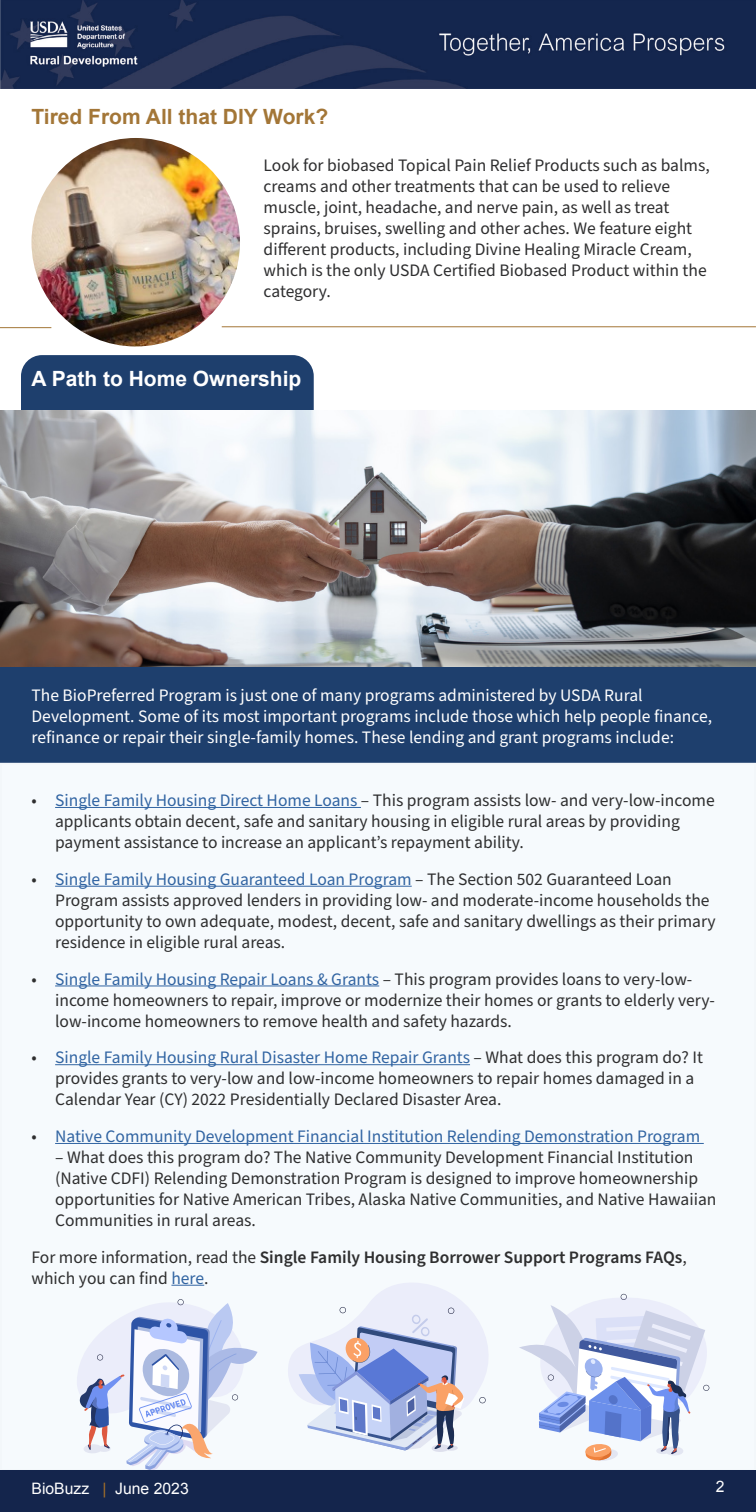
<style>
.page{position:relative;width:756px;height:1512px;background:#fff}
.page>*{position:absolute;margin:0;border:0;box-sizing:border-box;transform-origin:0 0}
.t1{font:700 21px "Arial";color:#a37637}
.t2{font:700 21px "Arial";color:#fff}
.t3{font:17.5px/21px "Source Sans Pro";color:#2e2e2f}
.t4{font:17.5px/21px "Source Sans Pro";color:#fff}
.t5{font:600 17.5px/21px "Source Sans Pro";color:#2e2e2f}
.t6{font:17.5px "Source Sans Pro";color:#3164a2}
.t7{font:15.75px "Arial";color:#fff}
.s1{color:#3164a2}
.s2{color:#2e2e2f}
.s3{font-weight:400}
.s4{font-weight:400;color:#3164a2}
.s5{color:#a47029}
</style>
<div class="page">
<div style="left:0;top:667px;width:756px;height:96px;background:#1e3f6d"></div>
<div style="left:21px;top:355px;width:293px;height:56px;background:#1e3f6d"></div>
<div style="left:1px;top:764px;width:754px;height:706px;background:#f6fafd"></div>
<img style="left:0;top:0;width:756px;height:89px">
<hr style="left:55px;top:807px;width:306px;height:1px;background:#3164a2">
<hr style="left:55px;top:886px;width:357px;height:1px;background:#3164a2">
<hr style="left:55px;top:986px;width:324px;height:1px;background:#3164a2">
<hr style="left:55px;top:1064px;width:415px;height:1px;background:#3164a2">
<hr style="left:55px;top:1143px;width:649px;height:1px;background:#3164a2">
<hr style="left:171px;top:1285px;width:33px;height:1px;background:#3164a2">
<img style="left:32px;top:138px;width:208px;height:208px;border-radius:104px">
<hr style="left:222px;top:326px;width:534px;height:1px;background:#a37637">
<img style="left:0;top:411px;width:756px;height:256px">
<hr style="left:0;top:327px;width:51px;height:1px;background:#a37637">
<svg style="left:77px;top:1299px;width:181px;height:171px"></svg>
<svg style="left:288px;top:1283px;width:200px;height:169px"></svg>
<svg style="left:519px;top:1293px;width:191px;height:168px"></svg>
<div style="left:0;top:1470px;width:755px;height:41px;background:#14254c"></div>
<p class="t1" style="left:32px;top:102px;width:298px">Tired From All that DIY Work?</p>
<p class="t3" style="left:264px;top:155px;width:448px">Look for biobased Topical Pain Relief Products such as balms, creams and other treatments that can be used to relieve muscle, joint, headache, and nerve pain, as well as treat sprains, bruises, swelling and other aches. We feature eight different products, including Divine Healing Miracle Cream, which is the only USDA Certified Biobased Product within the category.</p>
<p class="t2" style="left:32px;top:365px;width:271px">A Path to Home Ownership</p>
<p class="t4" style="left:32px;top:685px;width:682px">The BioPreferred Program is just one of many programs administered by USDA Rural<br>Development. Some of its most important programs include those which help people finance, refinance or repair their single-family homes. These lending and grant programs include:</p>
<p class="t3" style="left:55px;top:790px;width:661px;text-indent:-24px">• <span class="s1">Single Family Housing Direct Home Loans</span> – This program assists low- and very-low-income applicants obtain decent, safe and sanitary housing in eligible rural areas by providing payment assistance to increase an applicant’s repayment ability.</p>
<p class="t3" style="left:55px;top:869px;width:662px;text-indent:-24px">• <span class="s1">Single Family Housing Guaranteed Loan Program</span> – The Section 502 Guaranteed Loan Program assists approved lenders in providing low- and moderate-income households the opportunity to own adequate, modest, decent, safe and sanitary dwellings as their primary residence in eligible rural areas.</p>
<p class="t3" style="left:55px;top:969px;width:661px;text-indent:-24px">• <span class="s1">Single Family Housing Repair Loans &amp; Grants</span> – This program provides loans to very-low&shy;income homeowners to repair, improve or modernize their homes or grants to elderly very&shy;low-income homeowners to remove health and safety hazards.</p>
<p class="t3" style="left:55px;top:1048px;width:649px;text-indent:-24px">• <span class="s1">Single Family Housing Rural Disaster Home Repair Grants</span> – What does this program do? It provides grants to very-low and low-income homeowners to repair homes damaged in a<br>Calendar Year (CY) 2022 Presidentially Declared Disaster Area.</p>
<p class="t6" style="left:32px;top:1125px;width:670px"><span class="s2">•</span> Native Community Development Financial Institution Relending Demonstration Program</p>
<p class="t3" style="left:55px;top:1147px;width:663px">– What does this program do? The Native Community Development Financial Institution (Native CDFI) Relending Demonstration Program is designed to improve homeownership opportunities for Native American Tribes, Alaska Native Communities, and Native Hawaiian Communities in rural areas.</p>
<p class="t5" style="left:32px;top:1247px;width:657px"><span class="s3">For more information, read the</span> Single Family Housing Borrower Support Programs FAQs<span class="s3">, which you can find</span> <span class="s4">here</span><span class="s3">.</span></p>
<p class="t7" style="left:32px;top:1478px;width:159px">BioBuzz <span class="s5">|</span> June 2023</p>
<p class="t7" style="left:716px;top:1476px;width:10px">2</p>
</div>
